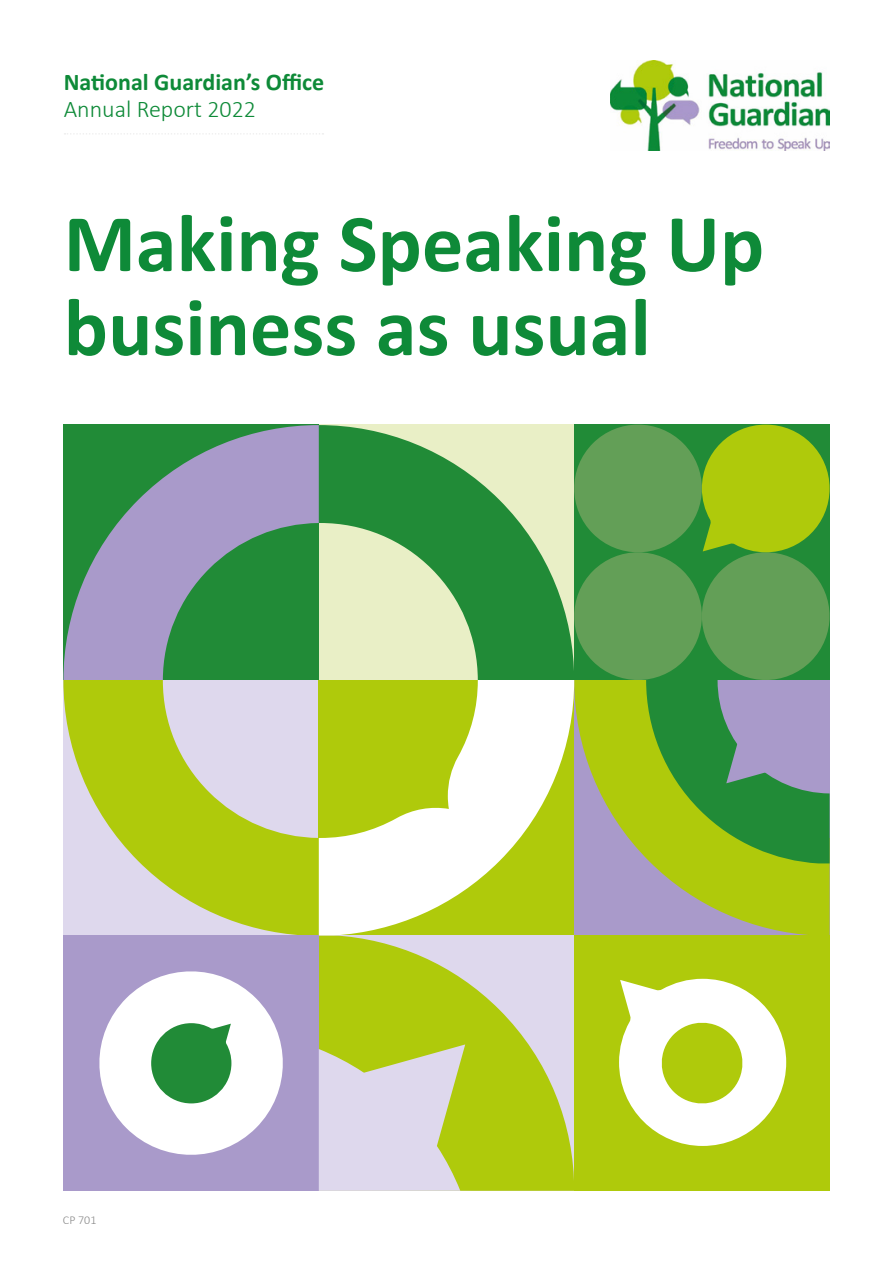
<style>
.page{position:relative;width:893px;height:1263px;background:#fff}
.page>*{position:absolute;margin:0;border:0;box-sizing:border-box;transform-origin:0 0}
._1__Heading_H1{font:700 82.5px/84px "Calibri";color:#0e8a38}
.t1{font:700 24px "Calibri";color:#0e8a38}
.t2{font:300 24px "Calibri";color:#0e8a38}
.t3{font:300 12px "Calibri";color:#878787}
</style>
<div class="page">
<div style="left:574px;top:935px;width:256px;height:256px;background:#afca0b"></div>
<svg style="left:619px;top:979px;width:167px;height:167px"></svg>
<svg style="left:319px;top:425px;width:249px;height:255px;background:#86bd7f"></svg>
<svg style="left:63px;top:425px;width:256px;height:255px;background:#61927d"></svg>
<svg style="left:63px;top:680px;width:256px;height:255px;background:#c7d181"></svg>
<svg style="left:319px;top:935px;width:255px;height:256px;background:#bdce51"></svg>
<svg style="left:574px;top:863px;width:256px;height:72px;background:#abb16e"></svg>
<svg style="left:319px;top:680px;width:255px;height:255px;fill:#afca0b"></svg>
<div style="left:63px;top:935px;width:256px;height:256px;background:#a99aca"></div>
<svg style="left:99px;top:971px;width:184px;height:184px"></svg>
<svg style="left:568px;top:424px;width:262px;height:439px;background:#70a54b"></svg>
<svg style="left:319px;top:1044px;width:146px;height:147px;background:#d4d5bf"></svg>
<img style="left:610px;top:60px;width:219px;height:90px">
<svg style="left:65px;top:133px;width:258px;height:1px"></svg>
<p class="t1" style="left:64px;top:67px;width:262px">National Guardian’s Office</p>
<p class="t2" style="left:64px;top:94px;width:194px">Annual Report 2022</p>
<h1 class="_1__Heading_H1" style="left:64px;top:198px;width:702px">Making Speaking Up business as usual</h1>
<p class="t3" style="left:63px;top:1212px;width:35px">CP 701</p>
</div>
